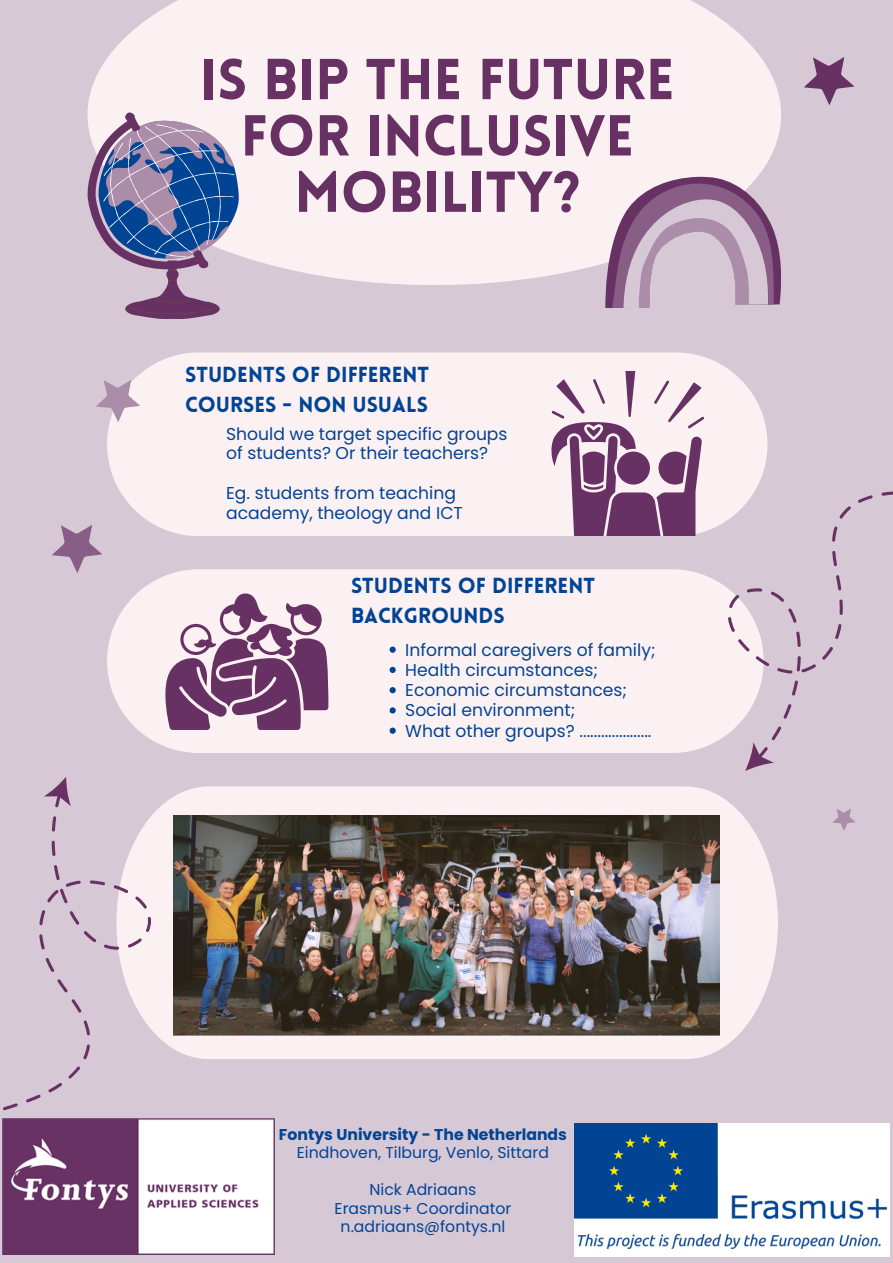
<style>
.page{position:relative;width:893px;height:1263px;background:#d7c8d6}
.page>*{position:absolute;margin:0;border:0;box-sizing:border-box;transform-origin:0 0}
.t1{font:900 56.4px/56.3px "Lovelo";color:#673164;text-align:center}
.t2{font:900 21.3px/29.7px "Lovelo";color:#024494}
.t3{font:17.17px/19.8px "Poppins";color:#024494}
.t4{font:15.67px "Poppins";color:#024494}
.t5{font:700 15.67px "Poppins";color:#024494}
</style>
<div class="page">
<div style="left:107px;top:352px;width:660px;height:184px;background:#fcf1f2;border-radius:92px"></div>
<svg style="left:185px;top:786px;width:593px;height:273px;background:#f6eaed"></svg>
<div style="left:107px;top:569px;width:656px;height:184px;background:#fcf1f2;border-radius:92px"></div>
<div style="left:87px;top:0;width:694px;height:285px;background:#fcf1f2"></div>
<svg style="left:686px;top:429px;width:207px;height:323px"></svg>
<svg style="left:737px;top:738px;width:37px;height:33px"></svg>
<svg style="left:2px;top:791px;width:207px;height:429px"></svg>
<svg style="left:44px;top:777px;width:39px;height:38px"></svg>
<svg style="left:52px;top:525px;width:50px;height:48px"></svg>
<svg style="left:96px;top:368px;width:51px;height:57px"></svg>
<img style="left:3px;top:1118px;width:271px;height:136px">
<svg style="left:605px;top:177px;width:176px;height:131px"></svg>
<img style="left:574px;top:1123px;width:315px;height:133px">
<img style="left:174px;top:815px;width:545px;height:222px">
<svg style="left:87px;top:111px;width:152px;height:208px"></svg>
<svg style="left:551px;top:371px;width:153px;height:165px"></svg>
<svg style="left:804px;top:57px;width:50px;height:48px"></svg>
<svg style="left:833px;top:808px;width:22px;height:23px"></svg>
<svg style="left:165px;top:593px;width:163px;height:137px"></svg>
<svg style="left:389px;top:646px;width:7px;height:7px"></svg>
<svg style="left:389px;top:667px;width:7px;height:6px"></svg>
<svg style="left:389px;top:687px;width:7px;height:6px"></svg>
<svg style="left:389px;top:707px;width:7px;height:6px"></svg>
<svg style="left:389px;top:727px;width:7px;height:7px"></svg>
<p class="t1" style="left:200px;top:57px;width:476px">IS BIP THE FUTURE<br>FOR INCLUSIVE<br>MOBILITY?</p>
<p class="t2" style="left:185px;top:362px;width:245px">STUDENTS OF DIFFERENT<br>COURSES - NON USUALS</p>
<p class="t3" style="left:226px;top:424px;width:283px">Should we target specific groups of students? Or their teachers?</p>
<p class="t3" style="left:226px;top:483px;width:238px">Eg. students from teaching academy, theology and ICT</p>
<p class="t2" style="left:351px;top:573px;width:245px">STUDENTS OF DIFFERENT<br>BACKGROUNDS</p>
<p class="t3" style="left:405px;top:640px;width:252px">Informal caregivers of family;</p>
<p class="t3" style="left:405px;top:660px;width:194px">Health circumstances;</p>
<p class="t3" style="left:405px;top:680px;width:223px">Economic circumstances;</p>
<p class="t3" style="left:405px;top:700px;width:172px">Social environment;</p>
<p class="t3" style="left:405px;top:721px;width:248px">What other groups? ....................</p>
<p class="t5" style="left:279px;top:1123px;width:289px">Fontys University - The Netherlands</p>
<p class="t4" style="left:297px;top:1142px;width:253px">Eindhoven, Tilburg, Venlo, Sittard</p>
<p class="t4" style="left:369px;top:1179px;width:108px">Nick Adriaans</p>
<p class="t4" style="left:335px;top:1197px;width:178px">Erasmus+ Coordinator</p>
<p class="t4" style="left:341px;top:1216px;width:166px">n.adriaans@fontys.nl</p>
</div>
